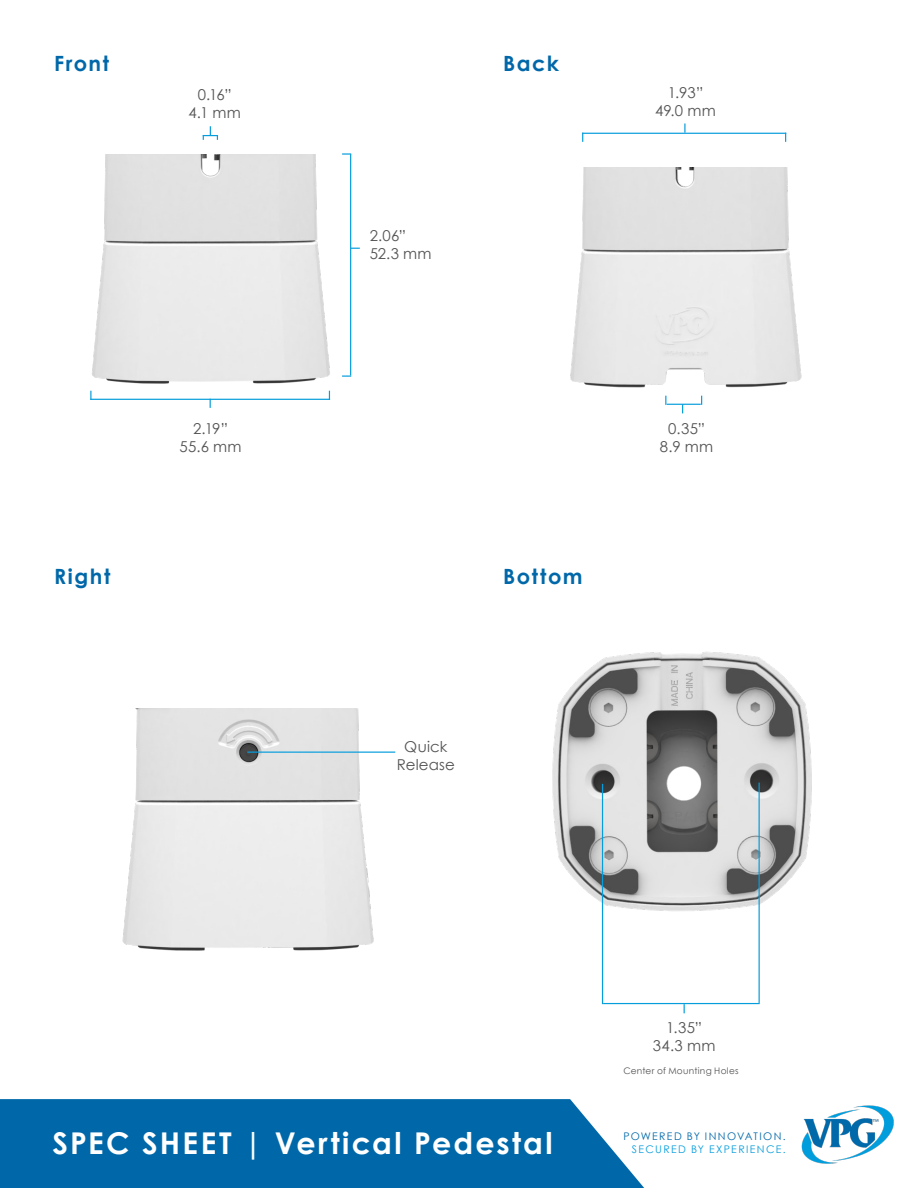
<style>
.page{position:relative;width:918px;height:1188px;background:#fff}
.page>*{position:absolute;margin:0;border:0;box-sizing:border-box;transform-origin:0 0}
.t1{font:700 30px "Century Gothic";letter-spacing:.075em;color:#fff}
.t2{font:700 21px "Century Gothic";letter-spacing:.07em;color:#0068a9}
.t3{font:15px/18px "Century Gothic";letter-spacing:.015em;color:#535353;text-align:center}
.t4{font:10.5px "Century Gothic";letter-spacing:.125em;color:#0068a9}
.t5{font:10.5px "Century Gothic";letter-spacing:.13em;color:#069ddc}
.t6{font:9px "Century Gothic";letter-spacing:.03em;color:#535353}
</style>
<div class="page">
<div style="left:0;top:1099px;width:644px;height:89px;background:#0068a9"></div>
<img style="left:801px;top:1105px;width:93px;height:59px">
<svg style="left:203px;top:126px;width:15px;height:14px"></svg>
<hr style="left:582px;top:133px;width:204px;height:1px;background:#069ddc">
<svg style="left:684px;top:123px;width:2px;height:10px"></svg>
<hr style="left:667px;top:404px;width:34px;height:1px;background:#069ddc">
<hr style="left:90px;top:399px;width:240px;height:1px;background:#069ddc">
<hr style="left:350px;top:154px;width:1px;height:222px;background:#069ddc">
<svg style="left:342px;top:153px;width:9px;height:2px"></svg>
<svg style="left:342px;top:375px;width:9px;height:2px"></svg>
<img style="left:122px;top:708px;width:274px;height:243px">
<img style="left:570px;top:167px;width:232px;height:221px">
<img style="left:90px;top:154px;width:241px;height:241px">
<img style="left:552px;top:652px;width:260px;height:270px">
<hr style="left:247px;top:752px;width:148px;height:1px;background:#069ddc">
<hr style="left:603px;top:1003px;width:157px;height:1px;background:#069ddc">
<hr style="left:602px;top:784px;width:1px;height:220px;background:#069ddc">
<hr style="left:759px;top:783px;width:1px;height:220px;background:#069ddc">
<p class="t2" style="left:54px;top:47px;width:57px">Front</p>
<p class="t2" style="left:503px;top:48px;width:57px">Back</p>
<p class="t3" style="left:198px;top:85px;width:36px">0.16”</p>
<p class="t3" style="left:188px;top:103px;width:54px">4.1 mm</p>
<p class="t3" style="left:193px;top:420px;width:36px">2.19”</p>
<p class="t3" style="left:179px;top:438px;width:64px">55.6 mm</p>
<p class="t3" style="left:370px;top:226px;width:38px">2.06”</p>
<p class="t3" style="left:370px;top:244px;width:63px">52.3 mm</p>
<p class="t2" style="left:54px;top:560px;width:58px">Right</p>
<p class="t2" style="left:503px;top:560px;width:81px">Bottom</p>
<p class="t3" style="left:397px;top:737px;width:60px">Quick<br>Release</p>
<p class="t3" style="left:668px;top:84px;width:37px">1.93”</p>
<p class="t3" style="left:655px;top:102px;width:62px">49.0 mm</p>
<p class="t3" style="left:668px;top:419px;width:39px">0.35”</p>
<p class="t3" style="left:660px;top:437px;width:55px">8.9 mm</p>
<p class="t1" style="left:52px;top:1120px;width:502px">SPEC SHEET | Vertical Pedestal</p>
<p class="t3" style="left:666px;top:1018px;width:38px">1.35”</p>
<p class="t3" style="left:653px;top:1036px;width:64px">34.3 mm</p>
<p class="t6" style="left:623px;top:1065px;width:117px">Center of Mounting Holes</p>
<p class="t4" style="left:623px;top:1129px;width:164px">POWERED BY INNOVATION.</p>
<p class="t5" style="left:632px;top:1142px;width:155px">SECURED BY EXPERIENCE.</p>
</div>
